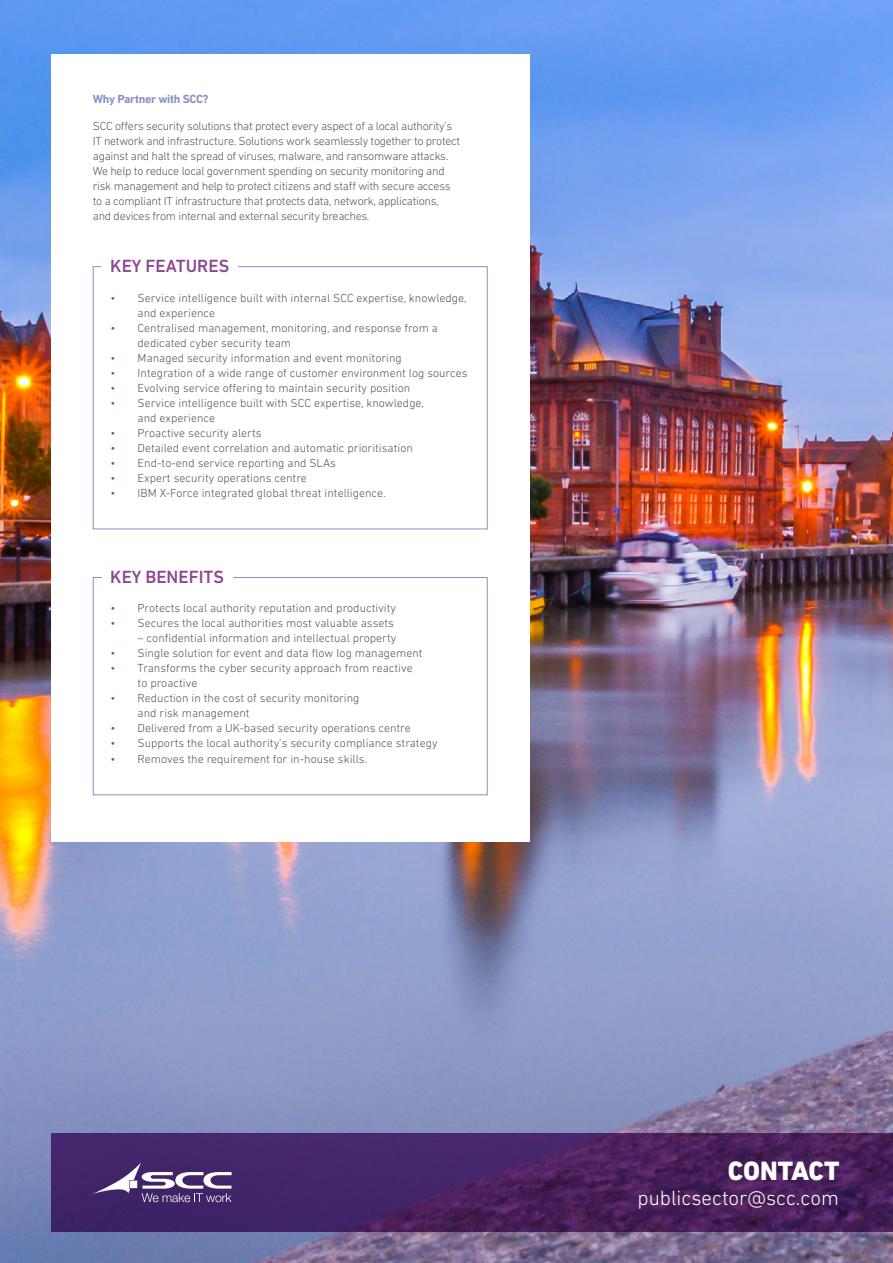
<style>
.page{position:relative;width:893px;height:1263px;background:#fff}
.page>*{position:absolute;margin:0;border:0;box-sizing:border-box;transform-origin:0 0}
.t1{font:800 27px "DIN Next LT Pro";color:#fff}
.t2{font:300 21px "DIN Next LT Pro";color:#fff}
.t3{font:500 18px "DIN Next LT Pro";color:#8d4795}
.t4{font:700 12px "DIN Next LT Pro";letter-spacing:-.025em;color:#8990c6}
.t5{font:300 11.85px/15px "DIN Next LT Pro";color:#52555b}
.t6{font:300 11.85px/15px "DIN Next LT Pro";letter-spacing:-.025em;color:#52555b}
.s1{color:#8e4798}
</style>
<div class="page">
<img style="left:0;top:0;width:893px;height:1263px">
<div style="left:51px;top:54px;width:478px;height:788px;background:#fff"></div>
<svg style="left:51px;top:1133px;width:842px;height:98px;background:#452260"></svg>
<div style="left:93px;top:577px;width:395px;height:218px;border:1px solid #8990c6"></div>
<div style="left:102px;top:573px;width:131px;height:22px;background:#fff"></div>
<div style="left:93px;top:266px;width:395px;height:263px;border:1px solid #8990c6"></div>
<div style="left:102px;top:262px;width:136px;height:22px;background:#fff"></div>
<svg style="left:92px;top:1162px;width:139px;height:40px"></svg>
<div style="left:130px;top:1180px;width:7px;height:8px;background:#fff"></div>
<p class="t4" style="left:93px;top:92px;width:117px">Why Partner with SCC?</p>
<p class="t6" style="left:93px;top:119px;width:369px">SCC offers security solutions that protect every aspect of a local authority’s IT network and infrastructure. Solutions work seamlessly together to protect against and halt the spread of viruses, malware, and ransomware attacks.<br>We help to reduce local government spending on security monitoring and risk management and help to protect citizens and staff with secure access to a compliant IT infrastructure that protects data, network, applications,<br>and devices from internal and external security breaches.</p>
<h3 class="t3" style="left:110px;top:256px;width:120px">KEY FEATURES</h3>
<p class="t5" style="left:138px;top:290px;width:331px;text-indent:-27px"><span class="s1">•</span> Service intelligence built with internal SCC expertise, knowledge, and experience</p>
<p class="t5" style="left:138px;top:320px;width:302px;text-indent:-27px"><span class="s1">•</span> Centralised management, monitoring, and response from a dedicated cyber security team</p>
<p class="t5" style="left:111px;top:350px;width:293px"><span class="s1">•</span> Managed security information and event monitoring</p>
<p class="t5" style="left:111px;top:365px;width:358px"><span class="s1">•</span> Integration of a wide range of customer environment log sources</p>
<p class="t5" style="left:111px;top:380px;width:301px"><span class="s1">•</span> Evolving service offering to maintain security position</p>
<p class="t5" style="left:138px;top:395px;width:288px;text-indent:-27px"><span class="s1">•</span> Service intelligence built with SCC expertise, knowledge, and experience</p>
<p class="t5" style="left:111px;top:425px;width:152px"><span class="s1">•</span> Proactive security alerts</p>
<p class="t5" style="left:111px;top:440px;width:304px"><span class="s1">•</span> Detailed event correlation and automatic prioritisation</p>
<p class="t5" style="left:111px;top:455px;width:227px"><span class="s1">•</span> End-to-end service reporting and SLAs</p>
<p class="t5" style="left:111px;top:470px;width:198px"><span class="s1">•</span> Expert security operations centre</p>
<p class="t5" style="left:111px;top:485px;width:277px"><span class="s1">•</span> IBM X-Force integrated global threat intelligence.</p>
<h3 class="t3" style="left:110px;top:566px;width:115px">KEY BENEFITS</h3>
<p class="t5" style="left:111px;top:601px;width:287px"><span class="s1">•</span> Protects local authority reputation and productivity</p>
<p class="t5" style="left:111px;top:616px;width:285px"><span class="s1">•</span> Secures the local authorities most valuable assets</p>
<p class="t5" style="left:138px;top:631px;width:260px">– confidential information and intellectual property</p>
<p class="t5" style="left:111px;top:646px;width:313px"><span class="s1">•</span> Single solution for event and data flow log management</p>
<p class="t5" style="left:138px;top:661px;width:277px;text-indent:-27px"><span class="s1">•</span> Transforms the cyber security approach from reactive to proactive</p>
<p class="t5" style="left:138px;top:691px;width:223px;text-indent:-27px"><span class="s1">•</span> Reduction in the cost of security monitoring and risk management</p>
<p class="t5" style="left:111px;top:721px;width:302px"><span class="s1">•</span> Delivered from a UK-based security operations centre</p>
<p class="t5" style="left:111px;top:736px;width:328px"><span class="s1">•</span> Supports the local authority’s security compliance strategy</p>
<p class="t5" style="left:111px;top:751px;width:258px"><span class="s1">•</span> Removes the requirement for in-house skills.</p>
<h1 class="t1" style="left:728px;top:1155px;width:113px">CONTACT</h1>
<h2 class="t2" style="left:638px;top:1186px;width:203px">publicsector@scc.com</h2>
</div>
